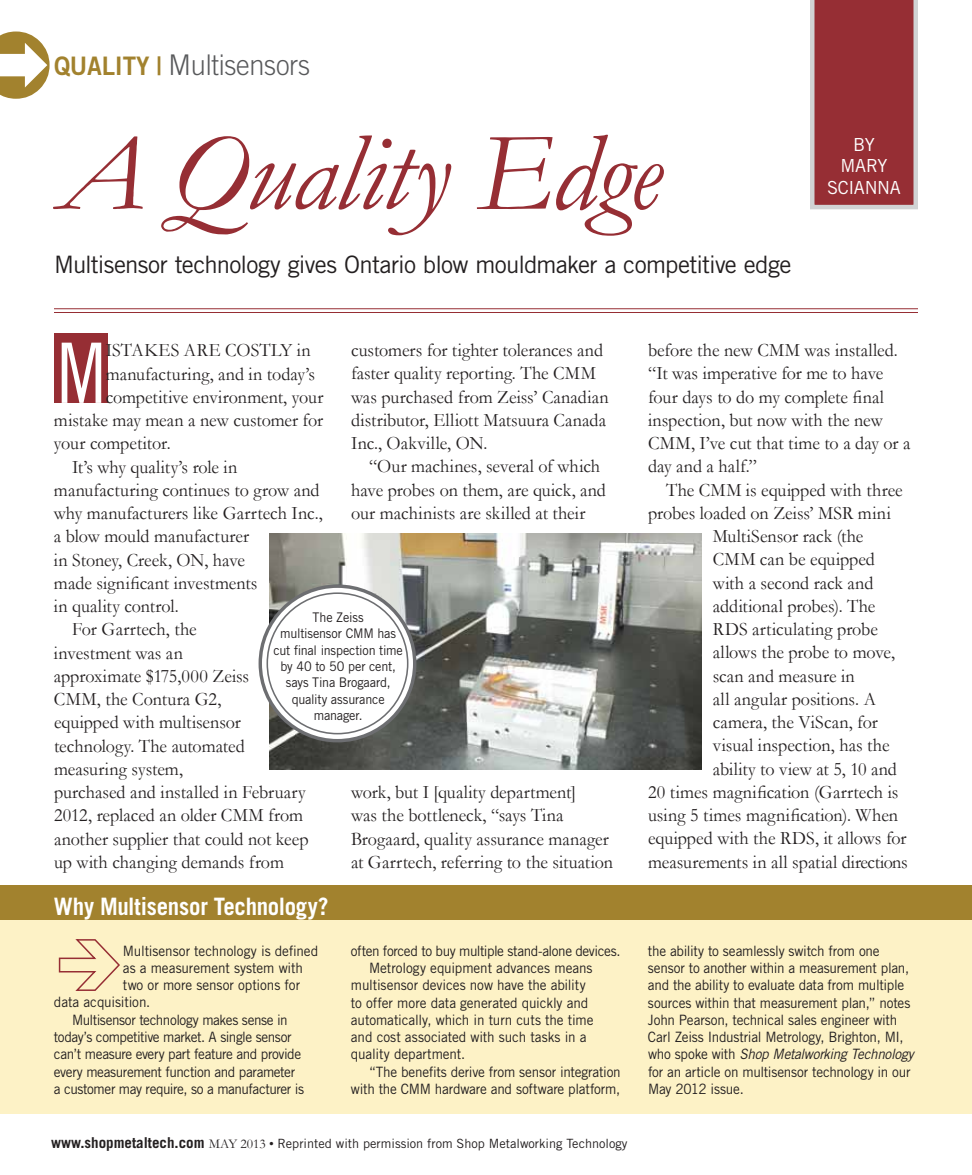
<style>
.page{position:relative;width:972px;height:1175px;background:#fff}
.page>*{position:absolute;margin:0;border:0;box-sizing:border-box;transform-origin:0 0}
.t1{font:italic 111.75px "Garamond";letter-spacing:-.02em;color:#962e34}
.t2{font:83.4px "Trade Gothic LT Std Cn 18";color:#fff;scale:.95 1}
.t3{font:300 28.5px "Trade Gothic LT Std";letter-spacing:-.01em;color:#58595b;scale:.95 1}
.t4{font:24px "Trade Gothic LT Std";letter-spacing:-.03em;color:#231f20}
.t5{font:700 24px "Trade Gothic LT Std";letter-spacing:-.01em;color:#fff;scale:.95 1}
.t6{font:19.05px/23.2px "Garamond";color:#231f20;scale:.95 1}
.t7{font:19.05px "Garamond";letter-spacing:.02em;color:#231f20;scale:.95 1}
.t8{font:18px/21.6px "Trade Gothic LT Std";letter-spacing:-.015em;color:#fff;text-align:center}
.t9{font:14.25px/17.2px "Trade Gothic LT Std";letter-spacing:-.015em;color:#231f20;scale:.95 1}
.t10{font:14.25px "Trade Gothic LT Std";letter-spacing:-.035em;color:#231f20;scale:.95 1}
.t11{font:13.2px/16.4px "Trade Gothic LT Std";letter-spacing:-.015em;color:#231f20;text-align:center;scale:.95 1}
.t12{font:12.75px "Trade Gothic LT Std";color:#231f20}
.s1{font-family:"Trade Gothic LT Std Bd 2";font-weight:400;font-size:25.5px;color:#a2822e}
.s2{font-weight:700;font-size:15px}
.s3{font-family:"Garamond";font-size:13.5px}
.s4{font-style:italic}
</style>
<div class="page">
<div style="left:0;top:891px;width:972px;height:223px;background:#fdf2c6"></div>
<div style="left:54px;top:333px;width:54px;height:70px;background:#962e34"></div>
<svg style="left:810px;top:0;width:108px;height:209px;background:#9b3e44"></svg>
<svg style="left:58px;top:939px;width:62px;height:52px"></svg>
<hr style="left:54px;top:308px;width:864px;height:1px;background:#962e34">
<hr style="left:54px;top:312px;width:864px;height:1px;background:#962e34">
<img style="left:270px;top:533px;width:432px;height:237px">
<div style="left:0;top:884px;width:972px;height:35px;background:#a2822e"></div>
<div style="left:260px;top:586px;width:155px;height:154px;background:#fff;border-radius:50%"></div>
<div style="left:259px;top:584px;width:157px;height:158px;border:3px solid #6d6e71;border-radius:50%"></div>
<h3 class="t3" style="left:54px;top:48px;width:271px"><span class="s1">QUALITY |</span> Multisensors</h3>
<h1 class="t1" style="left:59px;top:106px;width:604px">A Quality Edge</h1>
<p class="t4" style="left:54px;top:250px;width:739px">Multisensor technology gives Ontario blow mouldmaker a competitive edge</p>
<p class="t8" style="left:827px;top:133px;width:75px">by<br>Mary<br>Scianna</p>
<h2 class="t2" style="left:57px;top:324px;width:52px">M</h2>
<p class="t6" style="left:106px;top:338px;width:217px">istakes are costly in</p>
<p class="t6" style="left:351px;top:338px;width:273px">customers for tighter tolerances and faster quality reporting. The CMM was purchased from Zeiss’ Canadian distributor, Elliott Matsuura Canada Inc., Oakville, ON.</p>
<p class="t6" style="left:351px;top:454px;width:270px;text-indent:18px">“Our machines, several of which have probes on them, are quick, and our machinists are skilled at their</p>
<p class="t6" style="left:106px;top:362px;width:222px">manufacturing, and in today’s</p>
<p class="t6" style="left:106px;top:385px;width:231px">competitive environment, your</p>
<p class="t6" style="left:54px;top:408px;width:285px">mistake may mean a new customer for</p>
<p class="t6" style="left:54px;top:431px;width:124px">your competitor.</p>
<p class="t6" style="left:72px;top:455px;width:176px">It’s why quality’s role in</p>
<p class="t6" style="left:54px;top:478px;width:281px">manufacturing continues to grow and</p>
<p class="t6" style="left:54px;top:501px;width:284px">why manufacturers like Garrtech Inc.,</p>
<p class="t6" style="left:54px;top:524px;width:207px">a blow mould manufacturer</p>
<p class="t6" style="left:54px;top:548px;width:203px">in Stoney, Creek, ON, have</p>
<p class="t6" style="left:54px;top:571px;width:216px">made significant investments</p>
<p class="t6" style="left:54px;top:594px;width:133px">in quality control.</p>
<p class="t6" style="left:72px;top:617px;width:133px">For Garrtech, the</p>
<p class="t6" style="left:54px;top:641px;width:137px">investment was an</p>
<p class="t6" style="left:54px;top:664px;width:207px">approximate $175,000 Zeiss</p>
<p class="t6" style="left:54px;top:687px;width:178px">CMM, the Contura G2,</p>
<p class="t6" style="left:54px;top:710px;width:198px">equipped with multisensor</p>
<p class="t6" style="left:54px;top:734px;width:202px">technology. The automated</p>
<p class="t6" style="left:54px;top:757px;width:137px">measuring system,</p>
<p class="t6" style="left:54px;top:780px;width:267px">purchased and installed in February</p>
<p class="t6" style="left:54px;top:803px;width:264px">2012, replaced an older CMM from</p>
<p class="t6" style="left:54px;top:826px;width:269px">another supplier that could not keep</p>
<p class="t6" style="left:54px;top:850px;width:244px">up with changing demands from</p>
<p class="t11" style="left:273px;top:608px;width:138px">The Zeiss<br>multisensor CMM has cut final inspection time by 40 to 50 per cent, says Tina B rogaard, quality assurance manager.</p>
<p class="t6" style="left:351px;top:780px;width:277px">work, but I [quality department]<br>was the bottleneck, “says Tina Brogaard, quality assurance manager at Garrtech, referring to the situation</p>
<p class="t5" style="left:54px;top:891px;width:291px">Why Multisensor Technology?</p>
<p class="t9" style="left:123px;top:941px;width:207px">Multisensor technology is defined</p>
<p class="t9" style="left:123px;top:959px;width:191px">as a measurement system with</p>
<p class="t9" style="left:123px;top:976px;width:188px">two or more sensor options for</p>
<p class="t9" style="left:54px;top:993px;width:103px">data acquisition.</p>
<p class="t10" style="left:72px;top:1011px;width:228px">Multisensor technology makes sense in</p>
<p class="t10" style="left:54px;top:1028px;width:252px">today’s competitive market. A single sensor</p>
<p class="t9" style="left:54px;top:1045px;width:262px">can’t measure every part feature and provide</p>
<p class="t9" style="left:54px;top:1062px;width:255px">every measurement function and parameter</p>
<p class="t9" style="left:54px;top:1079px;width:265px">a customer may require, so a manufacturer is</p>
<p class="t10" style="left:351px;top:942px;width:285px">often forced to buy multiple stand-alone devices.</p>
<p class="t9" style="left:369px;top:959px;width:237px">Metrology equipment advances means</p>
<p class="t9" style="left:351px;top:976px;width:249px">multisensor devices now have the ability</p>
<p class="t9" style="left:351px;top:993px;width:251px">to offer more data generated quickly and</p>
<p class="t9" style="left:351px;top:1011px;width:257px">automatically, which in turn cuts the time</p>
<p class="t9" style="left:351px;top:1028px;width:249px">and cost associated with such tasks in a</p>
<p class="t9" style="left:351px;top:1045px;width:122px">quality department.</p>
<p class="t9" style="left:369px;top:1062px;width:267px">“The benefits derive from sensor integration</p>
<p class="t9" style="left:351px;top:1080px;width:285px">with the CMM hardware and software platform,</p>
<p class="t12" style="left:51px;top:1135px;width:578px"><span class="s2">www.shopmetaltech.com</span> <span class="s3">May 2013 •</span> Reprinted with permission from Shop Metalworking Technology</p>
<p class="t6" style="left:648px;top:338px;width:278px">before the new CMM was installed. “It was imperative for me to have four days to do my complete final inspection, but now with the new<br>CMM, I’ve cut that time to a day or a day and a half.”</p>
<p class="t7" style="left:666px;top:478px;width:251px">The CMM is equipped with three</p>
<p class="t6" style="left:648px;top:501px;width:257px">probes loaded on Zeiss’ MSR mini</p>
<p class="t6" style="left:713px;top:524px;width:160px">MultiSensor rack (the</p>
<p class="t6" style="left:713px;top:547px;width:172px">CMM can be equipped</p>
<p class="t6" style="left:713px;top:571px;width:170px">with a second rack and</p>
<p class="t6" style="left:713px;top:594px;width:173px">additional probes). The</p>
<p class="t6" style="left:713px;top:617px;width:175px">RDS articulating probe</p>
<p class="t6" style="left:713px;top:640px;width:193px">allows the probe to move,</p>
<p class="t6" style="left:713px;top:664px;width:151px">scan and measure in</p>
<p class="t6" style="left:713px;top:687px;width:173px">all angular positions. A</p>
<p class="t6" style="left:713px;top:710px;width:175px">camera, the ViScan, for</p>
<p class="t6" style="left:713px;top:733px;width:188px">visual inspection, has the</p>
<p class="t6" style="left:713px;top:757px;width:195px">ability to view at 5, 10 and</p>
<p class="t6" style="left:648px;top:780px;width:265px">20 times magnification (Garrtech is</p>
<p class="t6" style="left:648px;top:803px;width:265px">using 5 times magnification). When</p>
<p class="t6" style="left:648px;top:826px;width:274px">equipped with the RDS, it allows for</p>
<p class="t6" style="left:648px;top:849px;width:275px">measurements in all spatial directions</p>
<p class="t9" style="left:648px;top:942px;width:281px">the ability to seamlessly switch from one sensor to another within a measurement plan, and the ability to evaluate data from multiple sources within that measurement plan,” notes John Pearson, technical sales engineer with Carl Zeiss I ndustrial Metrology, B righton, MI , who spoke with <span class="s4">Shop Metalworking Technology </span>for an article on multisensor technology in our May 2012 issue.</p>
</div>
